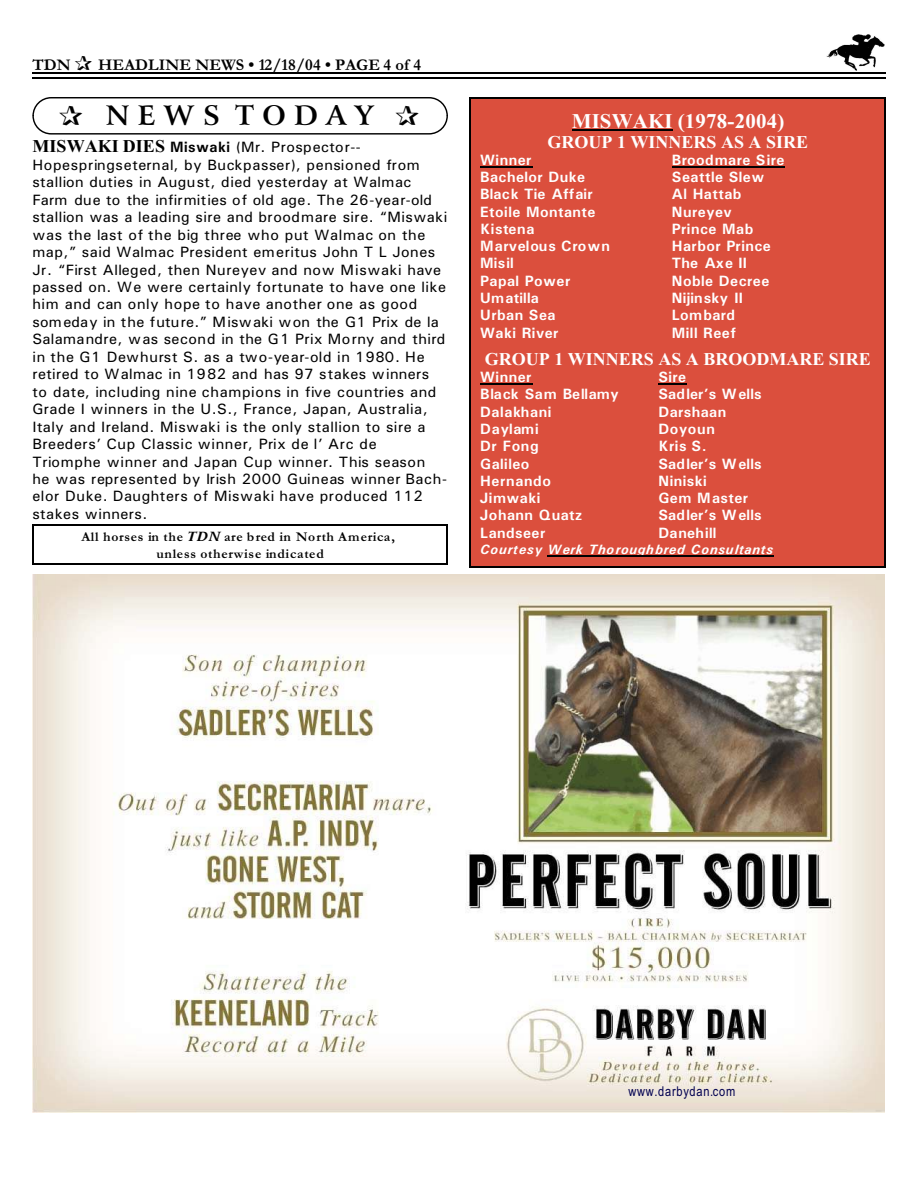
<style>
.page{position:relative;width:918px;height:1188px;background:#fff}
.page>*{position:absolute;margin:0;border:0;box-sizing:border-box;transform-origin:0 0}
.t1{font:700 27px "Arrus BT";letter-spacing:.305em;color:#000}
.t2{font:700 21px "Times New Roman";letter-spacing:.005em;color:#fff}
.t3{font:700 18px "Times New Roman";color:#fff}
.t4{font:700 16.5px "Garamond";letter-spacing:.005em;color:#000}
.t5{font:15px/17.4px "Univers";letter-spacing:.03em;color:#000}
.t6{font:700 15px "Univers";letter-spacing:.03em;color:#fff}
.t7{font:700 15px "Univers";letter-spacing:.01em;color:#fff}
.t8{font:700 15px "Univers";letter-spacing:.06em;color:#fff}
.t9{font:700 13.5px/17px "Garamond";letter-spacing:.055em;color:#000;text-align:center}
.t10{font:italic 700 13.5px "Univers";letter-spacing:.045em;color:#fff}
.t11{font:13.5px "Arial Narrow";letter-spacing:.055em;color:#00004f}
.s1{font-family:"Times New Roman";font-weight:700;font-size:18px}
.s2{font-weight:700}
.s3{font-style:italic}
</style>
<div class="page">
<img style="left:826px;top:34px;width:59px;height:36px">
<hr style="left:32px;top:72px;width:853px;height:1px;background:#000">
<hr style="left:32px;top:77px;width:853px;height:2px;background:#000">
<img style="left:32px;top:574px;width:852px;height:539px">
<div style="left:32px;top:97px;width:416px;height:38px;border:1px solid #000;border-radius:18px"></div>
<div style="left:470px;top:98px;width:415px;height:470px;background:#db4f3d"></div>
<hr style="left:572px;top:130px;width:100px;height:1px;background:#000">
<hr style="left:480px;top:166px;width:52px;height:1px;background:#000">
<hr style="left:672px;top:166px;width:113px;height:1px;background:#000">
<hr style="left:480px;top:384px;width:52px;height:1px;background:#000">
<svg style="left:658px;top:384px;width:29px;height:1px"></svg>
<hr style="left:548px;top:556px;width:226px;height:1px;background:#000">
<hr style="left:470px;top:98px;width:1px;height:470px;background:#000">
<hr style="left:884px;top:98px;width:1px;height:470px;background:#000">
<hr style="left:470px;top:98px;width:415px;height:1px;background:#000">
<hr style="left:470px;top:567px;width:415px;height:1px;background:#000">
<hr style="left:32px;top:524px;width:2px;height:40px;background:#000">
<hr style="left:447px;top:524px;width:1px;height:40px;background:#000">
<hr style="left:32px;top:524px;width:416px;height:2px;background:#000">
<hr style="left:32px;top:563px;width:416px;height:1px;background:#000">
<p class="t4" style="left:32px;top:59px;width:40px">TDN</p>
<p class="t4" style="left:98px;top:59px;width:324px">HEADLINE NEWS • 12/18/04 • PAGE 4 of 4</p>
<h1 class="t1" style="left:106px;top:105px;width:269px">NEWS TODAY</h1>
<h2 class="t2" style="left:572px;top:114px;width:214px">MISWAKI (1978-2004)</h2>
<p class="t3" style="left:548px;top:135px;width:262px">GROUP 1 WINNERS AS A SIRE</p>
<p class="t6" style="left:480px;top:154px;width:53px">Winner</p>
<p class="t6" style="left:672px;top:154px;width:114px">Broodmare Sire</p>
<p class="t6" style="left:480px;top:172px;width:107px">Bachelor Duke</p>
<p class="t6" style="left:672px;top:172px;width:94px">Seattle Slew</p>
<p class="t7" style="left:480px;top:189px;width:114px">Black Tie Affair</p>
<p class="t6" style="left:672px;top:189px;width:71px">Al Hattab</p>
<p class="t6" style="left:480px;top:206px;width:117px">Etoile Montante</p>
<p class="t6" style="left:672px;top:206px;width:61px">Nureyev</p>
<p class="t6" style="left:480px;top:223px;width:56px">Kistena</p>
<p class="t6" style="left:672px;top:223px;width:83px">Prince Mab</p>
<p class="t8" style="left:480px;top:241px;width:131px">Marvelous Crown</p>
<p class="t6" style="left:672px;top:241px;width:100px">Harbor Prince</p>
<p class="t6" style="left:480px;top:258px;width:35px">Misil</p>
<p class="t6" style="left:672px;top:258px;width:77px">The Axe II</p>
<p class="t6" style="left:480px;top:275px;width:92px">Papal Power</p>
<p class="t6" style="left:672px;top:275px;width:99px">Noble Decree</p>
<p class="t7" style="left:480px;top:293px;width:60px">Umatilla</p>
<p class="t7" style="left:672px;top:293px;width:72px">Nijinsky II</p>
<p class="t6" style="left:480px;top:310px;width:77px">Urban Sea</p>
<p class="t6" style="left:672px;top:310px;width:65px">Lombard</p>
<p class="t6" style="left:480px;top:327px;width:80px">Waki River</p>
<p class="t6" style="left:672px;top:327px;width:66px">Mill Reef</p>
<p class="t3" style="left:485px;top:353px;width:388px">GROUP 1 WINNERS AS A BROODMARE SIRE</p>
<p class="t6" style="left:480px;top:372px;width:53px">Winner</p>
<p class="t6" style="left:658px;top:372px;width:29px">Sire</p>
<p class="t6" style="left:480px;top:389px;width:140px">Black Sam Bellamy</p>
<p class="t7" style="left:658px;top:389px;width:105px">Sadler’s Wells</p>
<p class="t6" style="left:480px;top:406px;width:73px">Dalakhani</p>
<p class="t6" style="left:658px;top:406px;width:69px">Darshaan</p>
<p class="t8" style="left:480px;top:424px;width:60px">Daylami</p>
<p class="t6" style="left:658px;top:424px;width:58px">Doyoun</p>
<p class="t6" style="left:480px;top:441px;width:60px">Dr Fong</p>
<p class="t6" style="left:658px;top:441px;width:50px">Kris S.</p>
<p class="t6" style="left:480px;top:458px;width:51px">Galileo</p>
<p class="t7" style="left:658px;top:458px;width:105px">Sadler’s Wells</p>
<p class="t6" style="left:480px;top:475px;width:72px">Hernando</p>
<p class="t6" style="left:658px;top:475px;width:50px">Niniski</p>
<p class="t6" style="left:480px;top:493px;width:62px">Jimwaki</p>
<p class="t6" style="left:658px;top:493px;width:91px">Gem Master</p>
<p class="t6" style="left:480px;top:510px;width:104px">Johann Quatz</p>
<p class="t7" style="left:658px;top:510px;width:105px">Sadler’s Wells</p>
<p class="t6" style="left:480px;top:527px;width:67px">Landseer</p>
<p class="t7" style="left:658px;top:527px;width:59px">Danehill</p>
<p class="t10" style="left:480px;top:545px;width:295px">Courtesy Werk Thoroughbred Consultants</p>
<p class="t5" style="left:32px;top:140px;width:416px"><span class="s1">MISWAKI DIES</span> <span class="s2">Miswaki</span> (Mr. Prospector-- Hopespringseternal, by Buckpasser), pensioned from stallion duties in August, died yesterday at Walmac Farm due to the infirmities of old age. The 26-year-old stallion was a leading sire and broodmare sire. “Miswaki was the last of the big three who put Walmac on the map,” said Walmac President emeritus John T L Jones Jr. “First Alleged, then Nureyev and now Miswaki have passed on. We were certainly fortunate to have one like him and can only hope to have another one as good someday in the future.” Miswaki won the G1 Prix de la Salamandre, was second in the G1 Prix Morny and third in the G1 Dewhurst S. as a two-year-old in 1980. He retired to Walmac in 1982 and has 97 stakes winners to date, including nine champions in five countries and Grade I winners in the U.S., France, Japan, Australia, Italy and Ireland. Miswaki is the only stallion to sire a Breeders’ Cup Classic winner, Prix de l’ Arc de Triomphe winner and Japan Cup winner. This season<br>he was represented by Irish 2000 Guineas winner Bach&shy;elor Duke. Daughters of Miswaki have produced 112 stakes winners.</p>
<p class="t9" style="left:81px;top:530px;width:315px">All horses in the <span class="s3">TDN</span> are bred in North America, unless otherwise indicated</p>
<p class="t11" style="left:628px;top:1087px;width:108px">www.darbydan.com</p>
</div>
